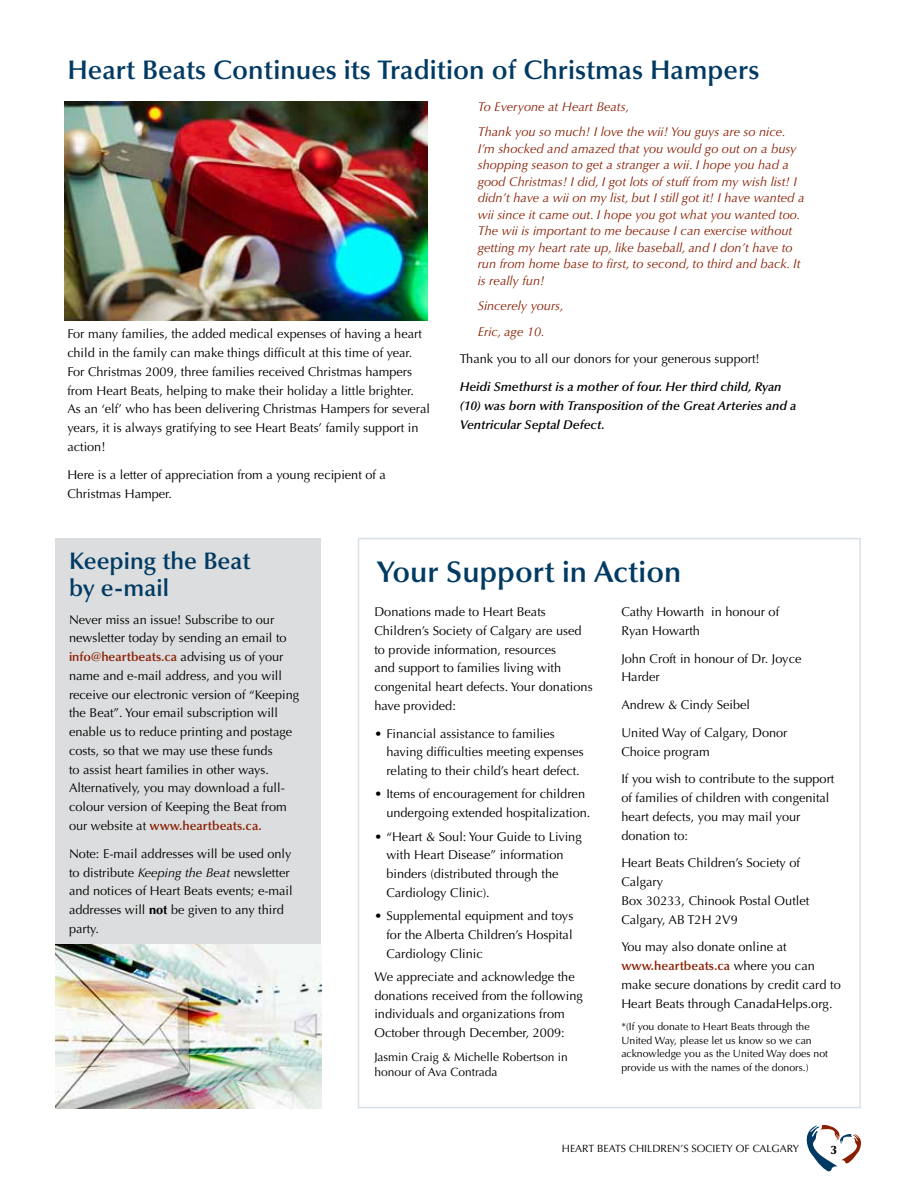
<style>
.page{position:relative;width:918px;height:1188px;background:#fff}
.page>*{position:absolute;margin:0;border:0;box-sizing:border-box;transform-origin:0 0}
.t1{font:600 30px "Optima LT Std";color:#003a63}
.t2{font:600 27px "Optima LT Std";color:#003a63}
.t3{font:600 24px/27px "Optima LT Std";color:#003a63}
.t4{font:12.75px/18.8px "Optima LT Std";color:#000}
.t5{font:italic 12.75px/16.5px "Optima LT Std";color:#8a1f03}
.t6{font:italic 600 12.75px/18.8px "Optima LT Std";color:#000}
.t7{font:12px/15px "Optima LT Std";color:#000}
.t8{font:900 12px "Optima LT Std";color:#000}
.t9{font:10.5px/13.5px "Optima LT Std";color:#000}
.s1{font-weight:600;color:#8a1f03}
.s2{font-style:italic}
.s3{font-weight:700}
</style>
<div class="page">
<svg style="left:806px;top:1124px;width:55px;height:48px"></svg>
<div style="left:358px;top:538px;width:503px;height:570px;border:2px solid #d9e1e8"></div>
<div style="left:56px;top:538px;width:265px;height:570px;background:#dcddde"></div>
<img style="left:64px;top:101px;width:363px;height:219px">
<img style="left:56px;top:945px;width:265px;height:163px">
<h2 class="t2" style="left:67px;top:54px;width:693px">Heart Beats Continues its Tradition of Christmas Hampers</h2>
<p class="t4" style="left:67px;top:325px;width:364px">For many families, the added medical expenses of having a heart child in the family can make things difficult at this time of year.<br>For Christmas 2009, three families received Christmas hampers from Heart Beats, helping to make their holiday a little brighter.<br>As an ‘elf’ who has been delivering Christmas Hampers for several years, it is always gratifying to see Heart Beats’ family support in action!</p>
<p class="t4" style="left:67px;top:465px;width:320px">Here is a letter of appreciation from a young recipient of a<br>Christmas Hamper.</p>
<p class="t5" style="left:478px;top:94px;width:309px;line-height:25.5px">To Everyone at Heart Beats,<br>Thank you so much! I love the wii! You guys are so nice.</p>
<p class="t5" style="left:478px;top:140px;width:328px">I’m shocked and amazed that you would go out on a busy shopping season to get a stranger a wii. I hope you had a good Christmas! I did, I got lots of stuff from my wish list! I didn’t have a wii on my list, but I still got it! I have wanted a wii since it came out. I hope you got what you wanted too.<br>The wii is important to me because I can exercise without getting my heart rate up, like baseball, and I don’t have to run from home base to first, to second, to third and back. It is really fun!</p>
<p class="t5" style="left:478px;top:293px;width:88px;line-height:25.5px">Sincerely yours,<br>Eric, age 10.</p>
<p class="t4" style="left:460px;top:350px;width:302px">Thank you to all our donors for your generous support!</p>
<p class="t6" style="left:460px;top:378px;width:338px">Heidi Smethurst is a mother of four. Her third child, Ryan (10) was born with Transposition of the Great Arteries and a<br>Ventricular Septal Defect.</p>
<h3 class="t3" style="left:69px;top:548px;width:183px">Keeping the Beat by e-mail</h3>
<p class="t4" style="left:69px;top:610px;width:232px">Never miss an issue! Subscribe to our newsletter today by sending an email to <span class="s1">info@heartbeats.ca</span> advising us of your name and e-mail address, and you will receive our electronic version of “Keeping the Beat”. Your email subscription will enable us to reduce printing and postage costs, so that we may use these funds<br>to assist heart families in other ways.<br>Alternatively, you may download a full&shy;colour version of Keeping the Beat from our website at <span class="s1">www.heartbeats.ca.</span></p>
<p class="t4" style="left:69px;top:844px;width:225px">Note: E-mail addresses will be used only to distribute <span class="s2">Keeping the Beat</span> newsletter and notices of Heart Beats events; e-mail addresses will <span class="s3">not</span> be given to any third party.</p>
<h1 class="t1" style="left:377px;top:554px;width:306px">Your Support in Action</h1>
<p class="t4" style="left:374px;top:603px;width:220px">Donations made to Heart Beats<br>Children’s Society of Calgary are used to provide information, resources<br>and support to families living with congenital heart defects. Your donations have provided:</p>
<p class="t4" style="left:386px;top:724px;width:199px;text-indent:-12px">• Financial assistance to families having difficulties meeting expenses relating to their child’s heart defect.</p>
<p class="t4" style="left:374px;top:785px;width:216px;text-align:right">• Items of encouragement for children undergoing extended hospitalization.</p>
<p class="t4" style="left:386px;top:827px;width:197px;text-indent:-12px">• “Heart &amp; Soul: Your Guide to Living with Heart Disease” information binders (distributed through the<br>Cardiology Clinic).</p>
<p class="t4" style="left:386px;top:907px;width:188px;text-align:justify;text-indent:-12px">• Supplemental equipment and toys for the Alberta Children’s Hospital Cardiology Clinic</p>
<p class="t4" style="left:374px;top:967px;width:210px">We appreciate and acknowledge the donations received from the following individuals and organizations from October through December, 2009:</p>
<p class="t7" style="left:374px;top:1050px;width:195px">Jasmin Craig &amp; Michelle Robertson in honour of Ava Contrada</p>
<p class="t4" style="left:621px;top:603px;width:159px">Cathy Howarth in honour of<br>Ryan Howarth</p>
<p class="t4" style="left:621px;top:649px;width:182px">John Croft in honour of Dr. Joyce<br>Harder</p>
<p class="t4" style="left:621px;top:691px;width:168px;line-height:27.8px">Andrew &amp; Cindy Seibel<br>United Way of Calgary, Donor</p>
<p class="t4" style="left:621px;top:738px;width:215px;line-height:27.8px">Choice program<br>If you wish to contribute to the support</p>
<p class="t4" style="left:621px;top:789px;width:210px">of families of children with congenital heart defects, you may mail your donation to:</p>
<p class="t4" style="left:621px;top:854px;width:189px">Heart Beats Children’s Society of<br>Calgary<br>Box 30233, Chinook Postal Outlet<br>Calgary, AB T2H 2V9</p>
<p class="t4" style="left:621px;top:938px;width:221px">You may also donate online at <span class="s1">www.heartbeats.ca</span> where you can make secure donations by credit card to Heart Beats through CanadaHelps.org.</p>
<p class="t9" style="left:621px;top:1020px;width:208px">*(If you donate to Heart Beats through the United Way, please let us know so we can acknowledge you as the United Way does not provide us with the names of the donors.)</p>
<p class="t9" style="left:562px;top:1142px;width:239px">Heart Beats Ch ild ren’s Society of Calgary</p>
<p class="t8" style="left:831px;top:1143px;width:7px">3</p>
</div>
